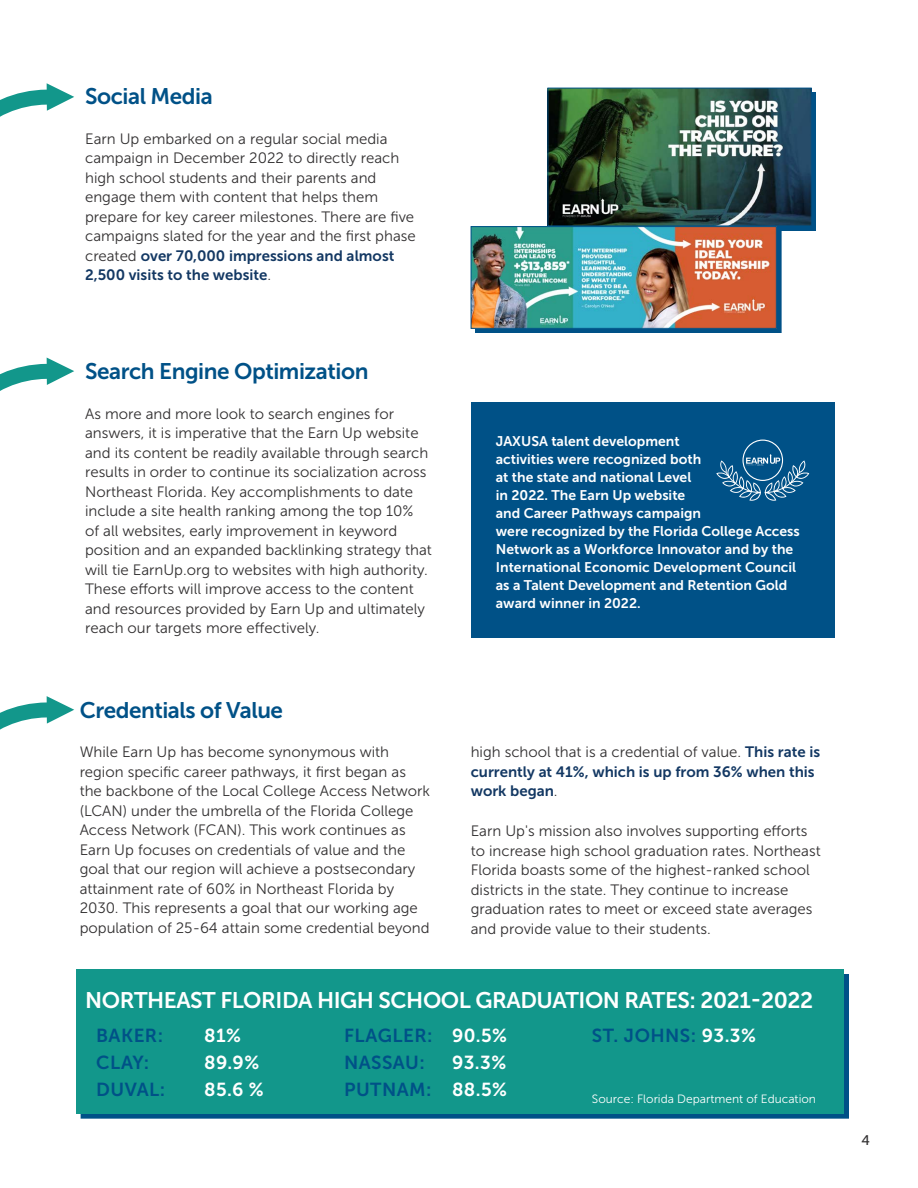
<style>
.page{position:relative;width:918px;height:1188px;background:#fff}
.page>*{position:absolute;margin:0;border:0;box-sizing:border-box;transform-origin:0 0}
.Copy{font:22.5px "Museo Sans 700";letter-spacing:-.02em;color:#005187}
.Copy-2{font:22.5px "Museo Sans 700";letter-spacing:-.02em;color:#fff}
.Section_Title{font:18.75px "Museo Sans 700";letter-spacing:.025em;color:#005187}
.Section_Title-2{font:18.75px "Museo Sans 700";letter-spacing:.025em;color:#fff}
.Copy-3{font:15px/19.5px "Museo Sans 300";color:#312f30}
.Copy-4{font:15px/19.5px "Museo Sans 700";color:#133863}
.smaller_bulleted_lis{font:13.95px/18px "Museo Sans 700";color:#fff}
.t1{font:13.95px "Museo Sans 500";color:#312f30}
.Copy-5{font:12px "Museo Sans 300";color:#fff}
.s1{font-family:"Museo Sans 700";color:#133863}
.s2{font-family:"Museo Sans 300";color:#312f30}
.s3{color:#fff}
</style>
<div class="page">
<div style="left:80px;top:974px;width:769px;height:144px;background:#005187"></div>
<div style="left:76px;top:969px;width:768px;height:145px;background:#12978b"></div>
<img style="left:550px;top:90px;width:260px;height:134px">
<div style="left:548px;top:88px;width:264px;height:138px;border:1px solid #005187"></div>
<div style="left:475px;top:230px;width:306px;height:103px;background:#005187"></div>
<img style="left:473px;top:228px;width:302px;height:99px">
<div style="left:471px;top:226px;width:306px;height:103px;border:1px solid #005187"></div>
<svg style="left:0;top:83px;width:74px;height:34px"></svg>
<svg style="left:0;top:358px;width:74px;height:33px"></svg>
<svg style="left:0;top:696px;width:74px;height:34px"></svg>
<div style="left:471px;top:403px;width:363px;height:235px;background:#005187"></div>
<svg style="left:716px;top:440px;width:93px;height:61px"></svg>
<p class="Copy" style="left:85px;top:84px;width:129px">Social Media</p>
<p class="Copy-3" style="left:85px;top:129px;width:332px">Earn Up embarked on a regular social media campaign in December 2022 to directly reach high school students and their parents and engage them with content that helps them prepare for key career milestones. There are five campaigns slated for the year and the first phase created <span class="s1">over 70,000 impressions and almost 2,500 visits to the website</span>.</p>
<p class="Copy" style="left:85px;top:359px;width:285px">Search Engine Optimization</p>
<p class="Copy-3" style="left:85px;top:404px;width:348px">As more and more look to search engines for answers, it is imperative that the Earn Up website and its content be readily available through search results in order to continue its socialization across Northeast Florida. Key accomplishments to date include a site health ranking among the top 10%<br>of all websites, early improvement in keyword position and an expanded backlinking strategy that will tie EarnUp.org to websites with high authority.<br>These efforts will improve access to the content and resources provided by Earn Up and ultimately reach our targets more effectively.</p>
<p class="smaller_bulleted_lis" style="left:496px;top:432px;width:306px">JAXUSA talent development<br>activities were recognized both<br>at the state and national Level<br>in 2022. The Earn Up website<br>and Career Pathways campaign<br>were recognized by the Florida College Access Network as a Workforce Innovator and by the International Economic Development Council as a Talent Development and Retention Gold award winner in 2022.</p>
<p class="Copy" style="left:80px;top:697px;width:205px">Credentials of Value</p>
<p class="Copy-3" style="left:80px;top:742px;width:352px">While Earn Up has become synonymous with region specific career pathways, it first began as the backbone of the Local College Access Network (LCAN) under the umbrella of the Florida College Access Network (FCAN). This work continues as Earn Up focuses on credentials of value and the goal that our region will achieve a postsecondary attainment rate of 60% in Northeast Florida by 2030. This represents a goal that our working age population of 25-64 attain some credential beyond</p>
<p class="Copy-4" style="left:471px;top:742px;width:351px"><span class="s2">high school that is a credential of value.</span> This rate is currently at 41%, which is up from 36% when this work began<span class="s2">.</span></p>
<p class="Copy-3" style="left:471px;top:821px;width:352px">Earn Up's mission also involves supporting efforts to increase high school graduation rates. Northeast Florida boasts some of the highest-ranked school districts in the state. They continue to increase graduation rates to meet or exceed state averages and provide value to their students.</p>
<p class="Copy-2" style="left:85px;top:988px;width:730px">NORTHEAST FLORIDA HIGH SCHOOL GRADUATION RATES: 2021-2022</p>
<p class="Section_Title" style="left:96px;top:1025px;width:69px">BAKER:</p>
<p class="Section_Title-2" style="left:204px;top:1025px;width:38px">81%</p>
<p class="Section_Title" style="left:96px;top:1052px;width:55px">CLAY:</p>
<p class="Section_Title-2" style="left:204px;top:1052px;width:57px">89.9%</p>
<p class="Section_Title" style="left:96px;top:1079px;width:71px">DUVAL:</p>
<p class="Section_Title-2" style="left:204px;top:1079px;width:61px">85.6 %</p>
<p class="Section_Title" style="left:344px;top:1025px;width:165px">FLAGLER: <span class="s3">90.5%</span></p>
<p class="Section_Title" style="left:344px;top:1052px;width:82px">NASSAU:</p>
<p class="Section_Title-2" style="left:452px;top:1052px;width:56px">93.3%</p>
<p class="Section_Title" style="left:344px;top:1079px;width:165px">PUTNAM: <span class="s3">88.5%</span></p>
<p class="Section_Title" style="left:592px;top:1025px;width:166px">ST. JOHNS: <span class="s3">93.3%</span></p>
<p class="Copy-5" style="left:592px;top:1092px;width:226px">Source: Florida Department of Education</p>
<p class="t1" style="left:861px;top:1133px;width:10px">4</p>
</div>
